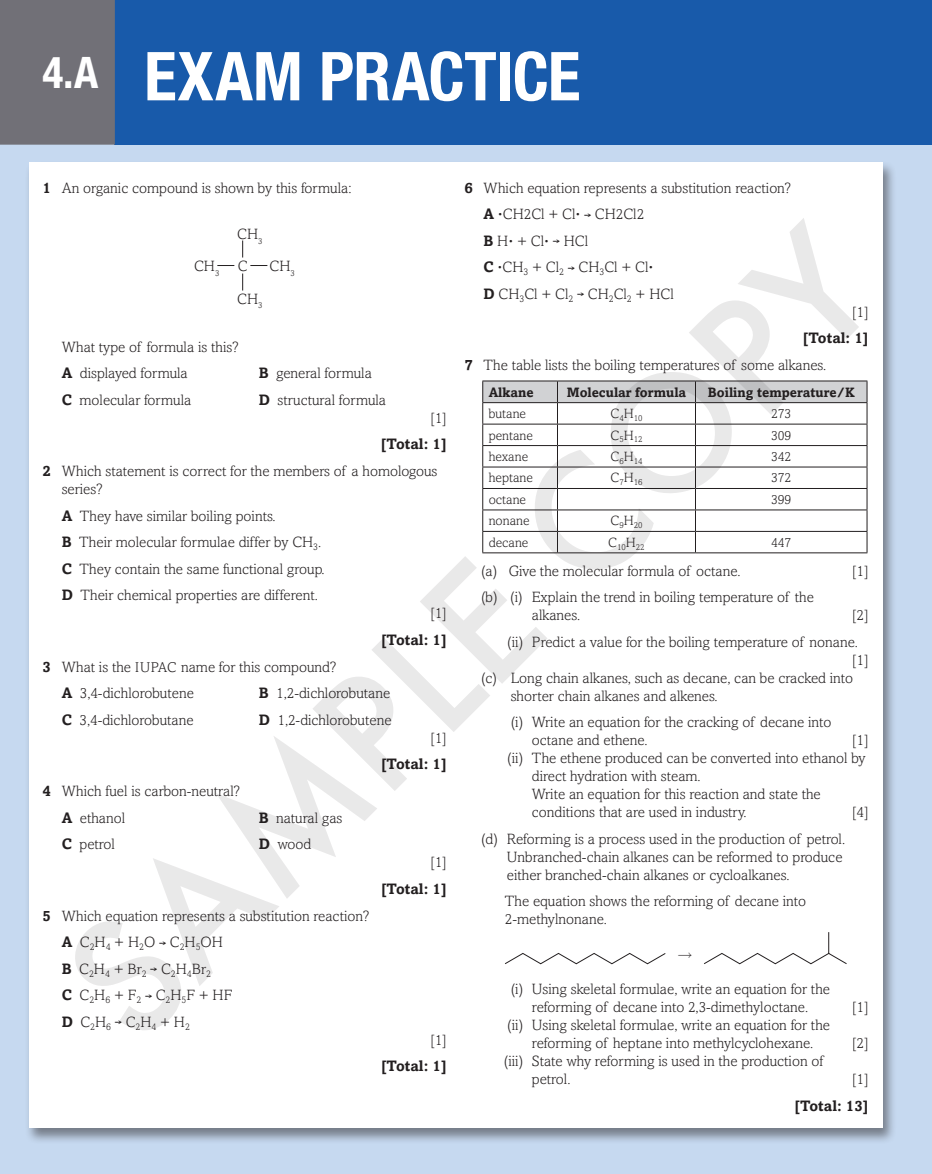
<style>
.page{position:relative;width:932px;height:1174px;background:#fff}
.page>*{position:absolute;margin:0;border:0;box-sizing:border-box;transform-origin:0 0}
.t1{font:500 154.2px "Futura";color:#231f20}
.t2{font:700 condensed 67.5px "Helvetica Neue LT Pro";letter-spacing:-.005em;color:#fff}
.t3{font:700 condensed 43.5px "Helvetica Neue LT Pro";color:#fff}
.t4{font:300 15px/26.5px "Amasis MT Std";color:#231f20}
.t5{font:700 15px "Amasis MT Std";color:#231f20}
.t6{font:15px "Uni Math";color:#231f20}
.t7{font:300 13.5px "Amasis MT Std";color:#231f20}
.t8{font:700 13.5px "Amasis MT Std";color:#231f20}
.t9{font:300 8.7px "Amasis MT Std";color:#231f20}
.s1{font-weight:700}
.s2{font-size:14.25px}
</style>
<div class="page">
<div style="left:0;top:0;width:931px;height:1174px;background:#c6d9f0"></div>
<div style="left:25px;top:161px;width:871px;height:983px;background:#231f20;opacity:.5"></div>
<div style="left:30px;top:162px;width:852px;height:965px;background:#fff"></div>
<div style="left:115px;top:0;width:816px;height:145px;background:#185aaa"></div>
<div style="left:0;top:0;width:115px;height:145px;background:#717077"></div>
<hr style="left:482px;top:380px;width:75px;height:1px;background:#231f20">
<hr style="left:557px;top:380px;width:138px;height:1px;background:#231f20">
<hr style="left:695px;top:380px;width:172px;height:1px;background:#231f20">
<svg style="left:482px;top:381px;width:385px;height:171px"></svg>
<hr style="left:482px;top:552px;width:75px;height:1px;background:#231f20">
<hr style="left:557px;top:552px;width:138px;height:1px;background:#231f20">
<hr style="left:695px;top:552px;width:172px;height:1px;background:#231f20">
<svg style="left:505px;top:932px;width:341px;height:32px"></svg>
<svg style="left:217px;top:265px;width:17px;height:1px"></svg>
<svg style="left:250px;top:265px;width:17px;height:1px"></svg>
<svg style="left:242px;top:273px;width:1px;height:17px"></svg>
<svg style="left:242px;top:240px;width:1px;height:17px"></svg>
<h3 class="t3" style="left:43px;top:47px;width:57px">4.A</h3>
<h2 class="t2" style="left:144px;top:36px;width:437px">EXAM PRACTICE</h2>
<p class="t4" style="left:43px;top:174px;width:310px"><span class="s1">1</span> An organic compound is shown by this formula:</p>
<p class="t4" style="left:483px;top:174px;width:309px;text-indent:-19px"><span class="s1">6</span> Which equation represents a substitution reaction?<br><span class="s1">A</span> ∙CH2Cl + Cl∙ ∙ CH2Cl2<br><span class="s1">B</span> H∙ + Cl∙ ∙ HCl<br><span class="s1">C</span> ∙CH<sub>3</sub> + Cl<sub>2</sub> ∙ CH<sub>3</sub>Cl + Cl∙<br><span class="s1">D</span> CH<sub>3</sub>Cl + Cl<sub>2</sub> ∙ CH<sub>2</sub>Cl<sub>2</sub> + HCl</p>
<h1 class="t1" style="left:21px;top:934px;width:1060px;rotate:-45deg">SAMPLE COPY</h1>
<p class="t4" style="left:237px;top:220px;width:27px">CH<sub>3</sub></p>
<p class="t4" style="left:194px;top:252px;width:55px">CH<sub>3</sub> C</p>
<p class="t4" style="left:269px;top:252px;width:27px">CH<sub>3</sub></p>
<p class="t4" style="left:237px;top:285px;width:27px">CH<sub>3</sub></p>
<p class="t4" style="left:852px;top:298px;width:17px">[1]</p>
<p class="t4" style="left:464px;top:324px;width:405px;line-height:27px;text-indent:338px"><span class="s1">[Total: 1]<br>7</span> The table lists the boiling temperatures of some alkanes.</p>
<p class="t8" style="left:488px;top:384px;width:46px">Alkane</p>
<p class="t8" style="left:566px;top:384px;width:121px">Molecular formula</p>
<p class="t8" style="left:707px;top:384px;width:148px">Boiling temperature/K</p>
<p class="t7" style="left:488px;top:406px;width:39px">butane</p>
<p class="t9" style="left:610px;top:413px;width:33px"><sup>C</sup>4<sup>H</sup>10</p>
<p class="t7" style="left:770px;top:406px;width:22px">273</p>
<p class="t7" style="left:488px;top:427px;width:46px">pentane</p>
<p class="t9" style="left:610px;top:434px;width:34px"><sup>C</sup>5<sup>H</sup>12</p>
<p class="t7" style="left:770px;top:427px;width:22px">309</p>
<p class="t7" style="left:488px;top:449px;width:41px">hexane</p>
<p class="t9" style="left:610px;top:456px;width:34px"><sup>C</sup>6<sup>H</sup>14</p>
<p class="t7" style="left:770px;top:449px;width:22px">342</p>
<p class="t7" style="left:488px;top:470px;width:46px">heptane</p>
<p class="t9" style="left:610px;top:477px;width:34px"><sup>C</sup>7<sup>H</sup>16</p>
<p class="t7" style="left:770px;top:470px;width:22px">372</p>
<p class="t7" style="left:488px;top:491px;width:39px">octane</p>
<p class="t7" style="left:770px;top:491px;width:22px">399</p>
<p class="t7" style="left:488px;top:513px;width:42px">nonane</p>
<p class="t9" style="left:610px;top:520px;width:34px"><sup>C</sup>9<sup>H</sup>20</p>
<p class="t7" style="left:488px;top:534px;width:41px">decane</p>
<p class="t9" style="left:608px;top:541px;width:38px"><sup>C</sup>10<sup>H</sup>22</p>
<p class="t7" style="left:770px;top:534px;width:22px">447</p>
<p class="t4" style="left:481px;top:557px;width:261px">(a) Give the molecular formula of octane.</p>
<p class="t4" style="left:852px;top:557px;width:17px">[1]</p>
<p class="t4" style="left:531px;top:588px;width:283px;line-height:18px;text-indent:-50px">(b) (i) Explain the trend in boiling temperature of the alkanes.</p>
<p class="t4" style="left:62px;top:333px;width:178px">What type of formula is this?<br><span class="s1">A</span> displayed formula</p>
<p class="t4" style="left:259px;top:360px;width:115px"><span class="s1">B</span> general formula</p>
<p class="t4" style="left:62px;top:386px;width:131px"><span class="s1">C</span> molecular formula</p>
<p class="t4" style="left:259px;top:386px;width:129px"><span class="s1">D</span> structural formula</p>
<p class="t4" style="left:430px;top:404px;width:17px">[1]</p>
<p class="t4" style="left:43px;top:430px;width:405px;line-height:27px;text-indent:338px"><span class="s1">[Total: 1]<br>2</span> Which statement is correct for the members of a homologous</p>
<p class="t4" style="left:62px;top:476px;width:264px">series?<br><span class="s1">A</span> They have similar boiling points.<br><span class="s1">B</span> Their molecular formulae differ by CH<sub>3</sub>.<br><span class="s1">C</span> They contain the same functional group.<br><span class="s1">D</span> Their chemical properties are different.</p>
<p class="t4" style="left:430px;top:600px;width:17px">[1]</p>
<p class="t5" style="left:381px;top:630px;width:66px">[Total: 1]</p>
<p class="t4" style="left:62px;top:653px;width:276px;text-indent:-19px"><span class="s1">3</span> What is the <span class="s2">IUPAC</span> name for this compound?<br><span class="s1">A</span> 3,4-dichlorobutene</p>
<p class="t4" style="left:507px;top:601px;width:362px;text-indent:345px">[2] (ii) Predict a value for the boiling temperature of nonane.</p>
<p class="t4" style="left:852px;top:646px;width:17px">[1]</p>
<p class="t4" style="left:481px;top:664px;width:373px">(c) Long chain alkanes, such as decane, can be cracked into</p>
<p class="t4" style="left:510px;top:682px;width:208px">shorter chain alkanes and alkenes.</p>
<p class="t4" style="left:531px;top:713px;width:301px;line-height:18px;text-indent:-21px">(i) Write an equation for the cracking of decane into octane and ethene.</p>
<p class="t4" style="left:259px;top:680px;width:133px"><span class="s1">B</span> 1,2-dichlorobutane</p>
<p class="t4" style="left:62px;top:706px;width:133px"><span class="s1">C</span> 3,4-dichlorobutane</p>
<p class="t4" style="left:259px;top:706px;width:134px"><span class="s1">D</span> 1,2-dichlorobutene</p>
<p class="t4" style="left:430px;top:724px;width:17px">[1]</p>
<p class="t5" style="left:381px;top:755px;width:66px">[Total: 1]</p>
<p class="t4" style="left:852px;top:726px;width:17px">[1]</p>
<p class="t4" style="left:507px;top:744px;width:359px">(ii) The ethene produced can be converted into ethanol by</p>
<p class="t4" style="left:531px;top:762px;width:170px">direct hydration with steam.</p>
<p class="t4" style="left:531px;top:780px;width:290px">Write an equation for this reaction and state the</p>
<p class="t4" style="left:531px;top:798px;width:216px">conditions that are used in industry.</p>
<p class="t4" style="left:852px;top:798px;width:17px">[4]</p>
<p class="t4" style="left:506px;top:829px;width:339px;line-height:18px;text-indent:-26px">(d) Reforming is a process used in the production of petrol.<br>Unbranched-chain alkanes can be reformed to produce either branched-chain alkanes or cycloalkanes.</p>
<p class="t4" style="left:504px;top:892px;width:302px;line-height:18px">The equation shows the reforming of decane into<br>2-methylnonane.</p>
<p class="t6" style="left:677px;top:944px;width:16px">→</p>
<p class="t4" style="left:511px;top:980px;width:320px;line-height:18px;text-align:center">(i) Using skeletal formulae, write an equation for the reforming of decane into 2,3-dimethyloctane.</p>
<p class="t4" style="left:62px;top:778px;width:180px;text-indent:-19px"><span class="s1">4</span> Which fuel is carbon-neutral?<br><span class="s1">A</span> ethanol</p>
<p class="t4" style="left:259px;top:804px;width:85px"><span class="s1">B</span> natural gas</p>
<p class="t4" style="left:62px;top:831px;width:55px"><span class="s1">C</span> petrol</p>
<p class="t4" style="left:259px;top:831px;width:54px"><span class="s1">D</span> wood</p>
<p class="t4" style="left:430px;top:849px;width:17px">[1]</p>
<p class="t5" style="left:381px;top:879px;width:66px">[Total: 1]</p>
<p class="t4" style="left:62px;top:902px;width:309px;text-indent:-19px"><span class="s1">5</span> Which equation represents a substitution reaction?<br><span class="s1">A</span> C<sub>2</sub>H<sub>4</sub> + H<sub>2</sub>O ∙ C<sub>2</sub>H<sub>5</sub>OH<br><span class="s1">B</span> C<sub>2</sub>H<sub>4</sub> + Br<sub>2</sub> ∙ C<sub>2</sub>H<sub>4</sub>Br<sub>2<br></sub><span class="s1">C</span> C<sub>2</sub>H<sub>6</sub> + F<sub>2</sub> ∙ C<sub>2</sub>H<sub>5</sub>F + HF<br><span class="s1">D</span> C<sub>2</sub>H<sub>6</sub> ∙ C<sub>2</sub>H<sub>4</sub> + H<sub>2</sub></p>
<p class="t4" style="left:852px;top:994px;width:17px">[1]</p>
<p class="t4" style="left:507px;top:1016px;width:324px;line-height:18px;text-align:center">(ii) Using skeletal formulae, write an equation for the reforming of heptane into methylcyclohexane.</p>
<p class="t4" style="left:430px;top:1026px;width:17px">[1]</p>
<p class="t5" style="left:381px;top:1057px;width:66px">[Total: 1]</p>
<p class="t4" style="left:852px;top:1030px;width:17px">[2]</p>
<p class="t4" style="left:531px;top:1052px;width:293px;line-height:18px;text-indent:-28px">(iii) State why reforming is used in the production of petrol.</p>
<p class="t4" style="left:852px;top:1066px;width:17px">[1]</p>
<p class="t5" style="left:794px;top:1096px;width:75px">[Total: 13]</p>
</div>
